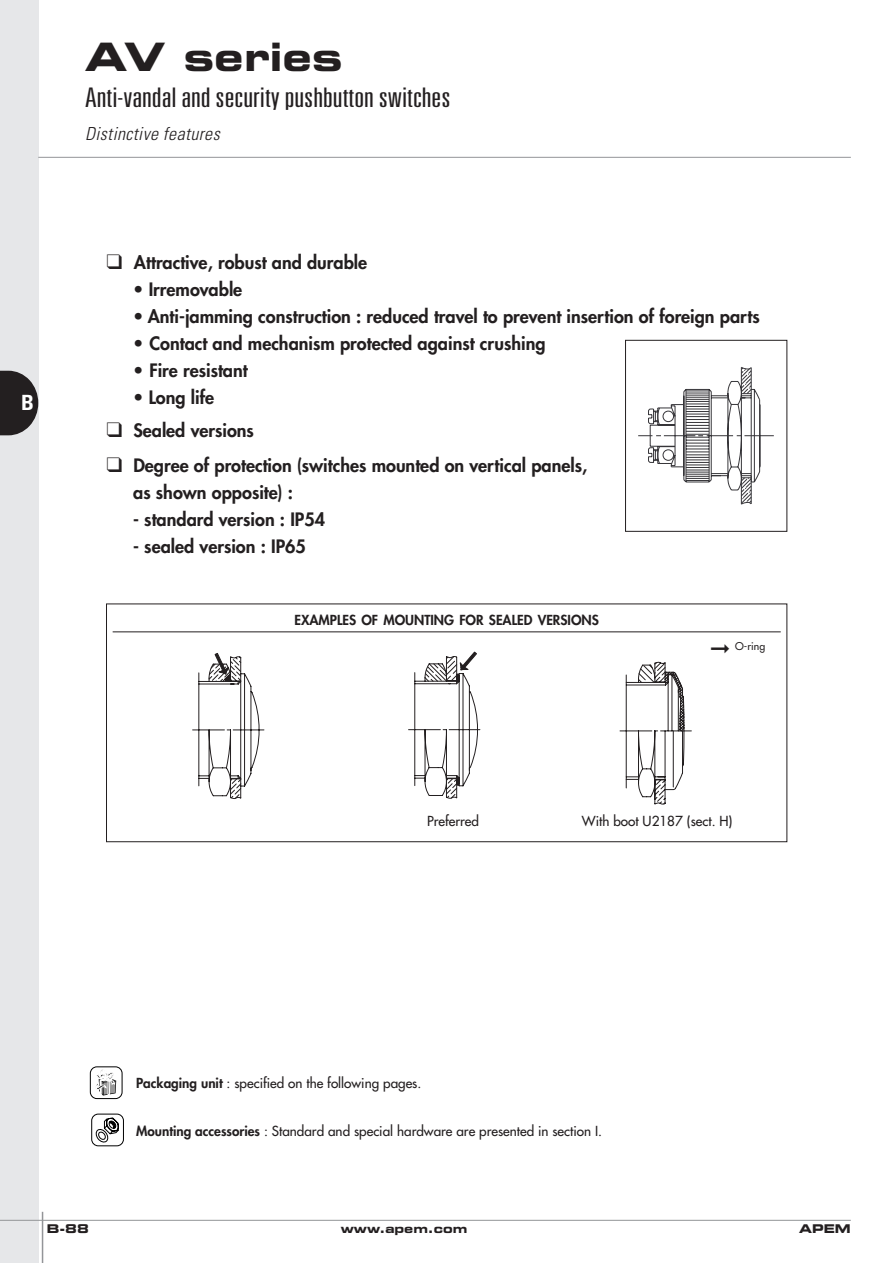
<style>
.page{position:relative;width:893px;height:1263px;background:#fff}
.page>*{position:absolute;margin:0;border:0;box-sizing:border-box;transform-origin:0 0}
.t1{font:700 expanded 39px "Square 721 BT";color:#231f20}
.t2{font:300 ultra-condensed 27px "Univers";color:#231f20;scale:1.3 1}
.t3{font:700 condensed 21px "Univers";color:#fff}
.t4{font:800 18px/27px "Futura";color:#231f20}
.t5{font:italic 300 condensed 18px "Univers";letter-spacing:.02em;color:#231f20}
.t6{font:13.5px "Futura";color:#231f20}
.t7{font:800 13.5px "Futura";color:#231f20}
.t8{font:700 expanded 12px "Square 721 BT";color:#231f20}
.t9{font:10.5px "Futura";color:#231f20}
.s1{font-weight:800}
</style>
<div class="page">
<div style="left:0;top:0;width:38px;height:1263px;background:#e6e7e9"></div>
<hr style="left:0;top:1220px;width:850px;height:1px;background:#939598">
<hr style="left:42px;top:1212px;width:1px;height:51px;background:#939598">
<hr style="left:38px;top:157px;width:812px;height:1px;background:#939598">
<svg style="left:0;top:371px;width:38px;height:64px;background:#413e3f"></svg>
<svg style="left:112px;top:340px;width:675px;height:292px"></svg>
<div style="left:106px;top:604px;width:681px;height:238px;border:1px solid #231f20"></div>
<svg style="left:96px;top:1069px;width:20px;height:27px"></svg>
<div style="left:90px;top:1067px;width:32px;height:32px;border:1px solid #000;border-radius:7px"></div>
<svg style="left:95px;top:1117px;width:24px;height:26px"></svg>
<div style="left:92px;top:1114px;width:32px;height:32px;border:1px solid #000;border-radius:7px"></div>
<svg style="left:192px;top:653px;width:72px;height:146px"></svg>
<svg style="left:408px;top:651px;width:72px;height:148px"></svg>
<svg style="left:619px;top:661px;width:72px;height:143px"></svg>
<p class="t3" style="left:21px;top:395px;width:14px">B</p>
<h1 class="t1" style="left:85px;top:43px;width:259px">AV series</h1>
<h2 class="t2" style="left:85px;top:87px;width:282px">Anti-vandal and security pushbutton switches</h2>
<p class="t5" style="left:85px;top:127px;width:136px">Distinctive features</p>
<p class="t4" style="left:106px;top:250px;width:262px">❑ Attractive, robust and durable</p>
<p class="t4" style="left:133px;top:277px;width:111px">• Irremovable</p>
<p class="t4" style="left:133px;top:304px;width:628px">• Anti-jamming construction : reduced travel to prevent insertion of foreign parts</p>
<p class="t4" style="left:133px;top:331px;width:414px">• Contact and mechanism protected against crushing</p>
<p class="t4" style="left:133px;top:358px;width:116px">• Fire resistant</p>
<p class="t4" style="left:133px;top:385px;width:83px">• Long life</p>
<p class="t4" style="left:106px;top:418px;width:149px">❑ Sealed versions</p>
<p class="t4" style="left:133px;top:453px;width:455px;text-indent:-27px">❑ Degree of protection (switches mounted on vertical panels, as shown opposite) :</p>
<p class="t4" style="left:133px;top:507px;width:194px">- standard version : IP54</p>
<p class="t4" style="left:133px;top:534px;width:174px">- sealed version : IP65</p>
<p class="t7" style="left:294px;top:614px;width:306px">EXAMPLES OF MOUNTING FOR SEALED VERSIONS</p>
<p class="t9" style="left:710px;top:641px;width:56px">➞ O-ring</p>
<p class="t6" style="left:427px;top:814px;width:53px">Preferred</p>
<p class="t6" style="left:582px;top:814px;width:152px">With boot U2187 (sect. H)</p>
<p class="t6" style="left:136px;top:1077px;width:287px"><span class="s1">Packaging unit</span> : specified on the following pages.</p>
<p class="t6" style="left:136px;top:1125px;width:467px"><span class="s1">Mounting accessories</span> : Standard and special hardware are presented in section I.</p>
<p class="t8" style="left:47px;top:1225px;width:43px">B-88</p>
<p class="t8" style="left:341px;top:1225px;width:128px">www.apem.com</p>
<p class="t8" style="left:799px;top:1225px;width:53px">APEM</p>
</div>
